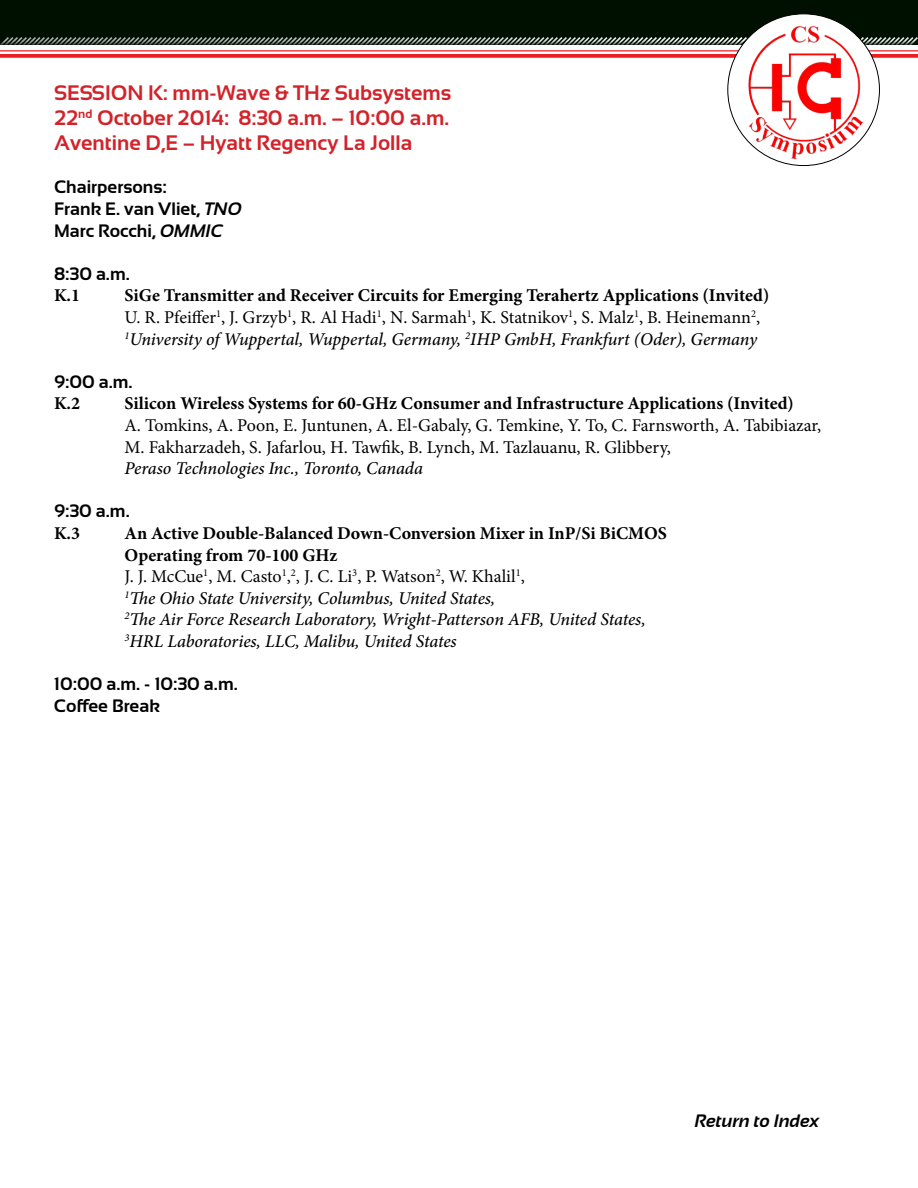
<style>
.page{position:relative;width:918px;height:1188px;background:#fff}
.page>*{position:absolute;margin:0;border:0;box-sizing:border-box;transform-origin:0 0}
.t1{font:700 21px/25.2px "Sansation";color:#d2232a;text-align:justify}
.t2{font:italic 500 18px/21.6px "Minion Pro";letter-spacing:-.01em;color:#000}
.t3{font:700 18px/21.6px "Minion Pro";letter-spacing:-.005em;color:#000}
.t4{font:18px/21.6px "Minion Pro";letter-spacing:-.005em;color:#000}
.t5{font:700 18px/21.6px "Sansation";color:#000}
.t6{font:italic 700 18px "Sansation";color:#000}
.s1{font-style:italic}
.s2{font-weight:400}
.s3{font-weight:500;font-style:italic}
.s4{font-weight:700;font-style:normal}
.s5{font-weight:400;font-style:normal}
</style>
<div class="page">
<div style="left:0;top:0;width:918px;height:45px;background:#001000"></div>
<hr style="left:0;top:50px;width:918px;height:2px;background:#ed1d24">
<svg style="left:0;top:54px;width:918px;height:4px;background:#ee2a31"></svg>
<svg style="left:0;top:37px;width:918px;height:9px"></svg>
<img style="left:725px;top:13px;width:163px;height:154px">
<p class="t1" style="left:54px;top:80px;width:399px">SESSION K: mm-Wave &amp; THz Subsystems 22<sup>nd</sup> October 2014: 8:30 a.m. – 10:00 a.m.<br>Aventine D,E – Hyatt Regency La Jolla</p>
<p class="t5" style="left:54px;top:176px;width:189px">Chairpersons:<br>Frank E. van Vliet, <span class="s1">TNO<br></span>Marc Rocchi, <span class="s1">OMMIC</span></p>
<p class="t5" style="left:54px;top:263px;width:77px">8:30 a.m.</p>
<p class="t3" style="left:54px;top:285px;width:28px">K.1</p>
<p class="t3" style="left:124px;top:285px;width:646px">SiGe Transmitter and Receiver Circuits for Emerging Terahertz Applications (Invited)<br><span class="s2">U. R. Pfeiffer</span><sup>1</sup><span class="s2">, J. Grzyb</span><sup>1</sup><span class="s2">, R. Al Hadi</span><sup>1</sup><span class="s2">, N. Sarmah</span><sup>1</sup><span class="s2">, K. Statnikov</span><sup>1</sup><span class="s2">, S. Malz</span><sup>1</sup><span class="s2">, B. Heinemann</span><sup>2</sup><span class="s2">,<br></span><sup>1</sup><span class="s3">University of Wuppertal, Wuppertal, Germany,</span> <sup>2</sup><span class="s3">IHP GmbH, Frankfurt (Oder), Germany</span></p>
<p class="t5" style="left:54px;top:371px;width:80px">9:00 a.m.</p>
<p class="t3" style="left:54px;top:393px;width:28px">K.2</p>
<p class="t3" style="left:125px;top:393px;width:671px">Silicon Wireless Systems for 60-GHz Consumer and Infrastructure Applications (Invited)</p>
<p class="t4" style="left:125px;top:415px;width:698px">A. Tomkins, A. Poon, E. Juntunen, A. El-Gabaly, G. Temkine, Y. To, C. Farnsworth, A. Tabibiazar,<br>M. Fakharzadeh, S. Jafarlou, H. Tawfik, B. Lynch, M. Tazlauanu, R. Glibbery,</p>
<p class="t2" style="left:125px;top:458px;width:300px">Peraso Technologies Inc., Toronto, Canada</p>
<p class="t5" style="left:54px;top:500px;width:77px">9:30 a.m.</p>
<p class="t3" style="left:54px;top:522px;width:28px">K.3</p>
<p class="t2" style="left:124px;top:522px;width:544px"><span class="s4">An Active Double-Balanced Down-Conversion Mixer in InP/Si BiCMOS Operating from 70-100 GHz<br></span><span class="s5">J. J. McCue</span><sup>1</sup><span class="s5">, M. Casto</span><sup>1</sup><span class="s5">,</span><sup>2</sup><span class="s5">, J. C. Li</span><sup>3</sup><span class="s5">, P. Watson</span><sup>2</sup><span class="s5">, W. Khalil</span><sup>1</sup><span class="s5">,<br></span><sup>1</sup>The Ohio State University, Columbus, United States,<br><sup>2</sup>The Air Force Research Laboratory, Wright-Patterson AFB, United States, <sup>3</sup>HRL Laboratories, LLC, Malibu, United States</p>
<p class="t5" style="left:54px;top:673px;width:185px">10:00 a.m. - 10:30 a.m.<br>Coffee Break</p>
<p class="t6" style="left:695px;top:1111px;width:126px">Return to Index</p>
</div>
